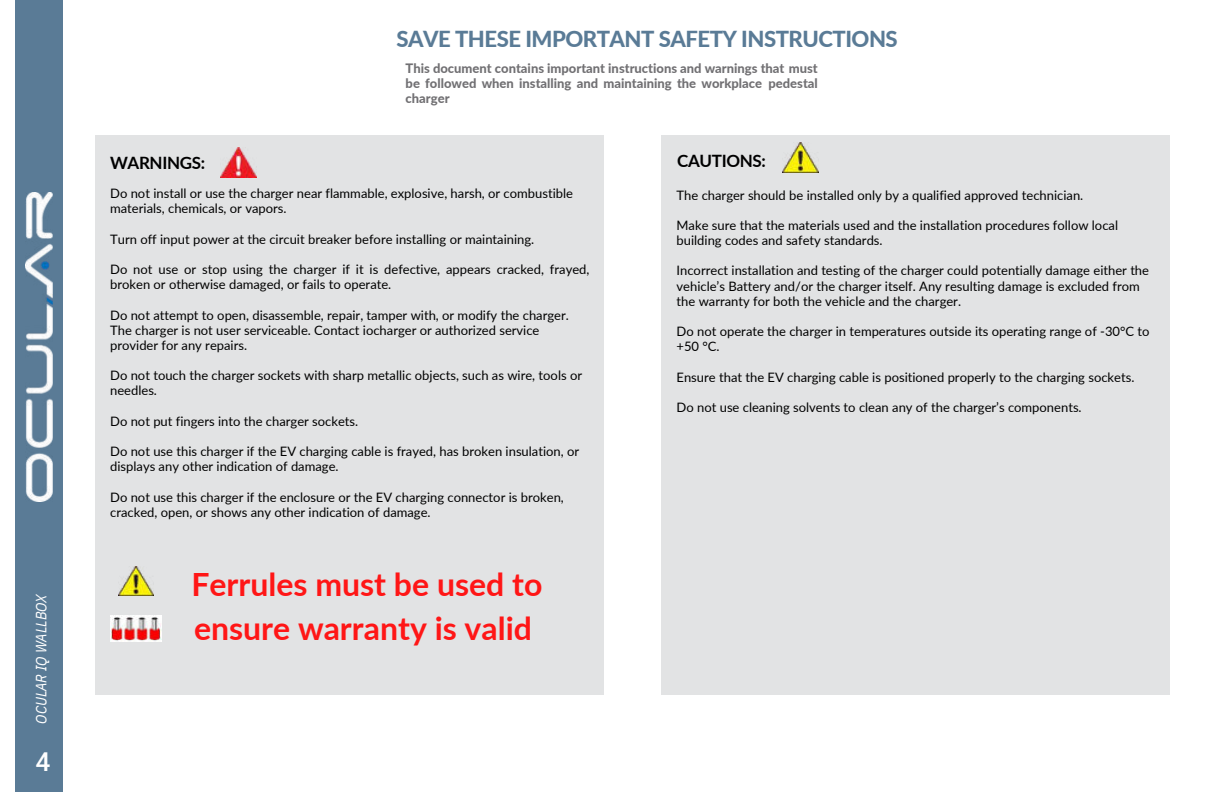
<style>
.page{position:relative;width:1224px;height:792px;background:#fff}
.page>*{position:absolute;margin:0;border:0;box-sizing:border-box;transform-origin:0 0}
.t1{font:700 32px/43.6px "Lato";color:#ff1616}
.t2{font:500 26px "Roboto Mono";color:#fff}
.t3{font:800 22px "Lato";letter-spacing:-.025em;color:#5a7b96}
.t4{font:700 17px "Lato";letter-spacing:-.02em;color:#000}
.t5{font:italic 14.8px "IBM Plex Sans Cond";color:#fff}
.t6{font:13px/15.2px "Lato";color:#000}
.t7{font:800 13px/15.2px "Lato";color:#717073;text-align:justify}
</style>
<div class="page">
<div style="left:661px;top:136px;width:509px;height:559px;background:#e2e3e4"></div>
<img style="left:782px;top:143px;width:36px;height:30px">
<div style="left:96px;top:136px;width:508px;height:559px;background:#e2e3e4"></div>
<img style="left:221px;top:148px;width:36px;height:30px">
<div style="left:15px;top:0;width:48px;height:792px;background:#5a7b96"></div>
<img style="left:25px;top:193px;width:27px;height:309px">
<img style="left:118px;top:566px;width:35px;height:29px">
<img style="left:110px;top:615px;width:51px;height:26px">
<p class="t5" style="left:30px;top:724px;width:132px;rotate:-90deg">OCULAR IQ WALLBOX</p>
<h2 class="t2" style="left:36px;top:744px;width:17px">4</h2>
<h3 class="t3" style="left:396px;top:23px;width:503px">SAVE THESE IMPORTANT SAFETY INSTRUCTIONS</h3>
<p class="t7" style="left:406px;top:60px;width:414px">This document contains important instructions and warnings that must be followed when installing and maintaining the workplace pedestal charger</p>
<h3 class="t4" style="left:110px;top:150px;width:96px">WARNINGS:</h3>
<h3 class="t4" style="left:677px;top:149px;width:90px">CAUTIONS:</h3>
<p class="t6" style="left:110px;top:185px;width:464px">Do not install or use the charger near flammable, explosive, harsh, or combustible materials, chemicals, or vapors.</p>
<p class="t6" style="left:110px;top:231px;width:426px">Turn off input power at the circuit breaker before installing or maintaining.</p>
<p class="t6" style="left:110px;top:261px;width:481px">Do not use or stop using the charger if it is defective, appears cracked, frayed, broken or otherwise damaged, or fails to operate.</p>
<p class="t6" style="left:110px;top:307px;width:460px">Do not attempt to open, disassemble, repair, tamper with, or modify the charger.<br>The charger is not user serviceable. Contact iocharger or authorized service provider for any repairs.</p>
<p class="t6" style="left:110px;top:367px;width:473px">Do not touch the charger sockets with sharp metallic objects, such as wire, tools or needles.</p>
<p class="t6" style="left:110px;top:413px;width:250px">Do not put fingers into the charger sockets.</p>
<p class="t6" style="left:110px;top:443px;width:471px">Do not use this charger if the EV charging cable is frayed, has broken insulation, or displays any other indication of damage.</p>
<p class="t6" style="left:110px;top:489px;width:455px">Do not use this charger if the enclosure or the EV charging connector is broken, cracked, open, or shows any other indication of damage.</p>
<h1 class="t1" style="left:191px;top:561px;width:352px">Ferrules must be used to ensure warranty is valid</h1>
<p class="t6" style="left:677px;top:187px;width:408px">The charger should be installed only by a qualified approved technician.</p>
<p class="t6" style="left:677px;top:217px;width:443px">Make sure that the materials used and the installation procedures follow local building codes and safety standards.</p>
<p class="t6" style="left:677px;top:263px;width:474px">Incorrect installation and testing of the charger could potentially damage either the vehicle’s Battery and/or the charger itself. Any resulting damage is excluded from the warranty for both the vehicle and the charger.</p>
<p class="t6" style="left:677px;top:323px;width:475px">Do not operate the charger in temperatures outside its operating range of -30°C to +50 °C.</p>
<p class="t6" style="left:677px;top:369px;width:459px">Ensure that the EV charging cable is positioned properly to the charging sockets.</p>
<p class="t6" style="left:677px;top:399px;width:407px">Do not use cleaning solvents to clean any of the charger’s components.</p>
</div>
